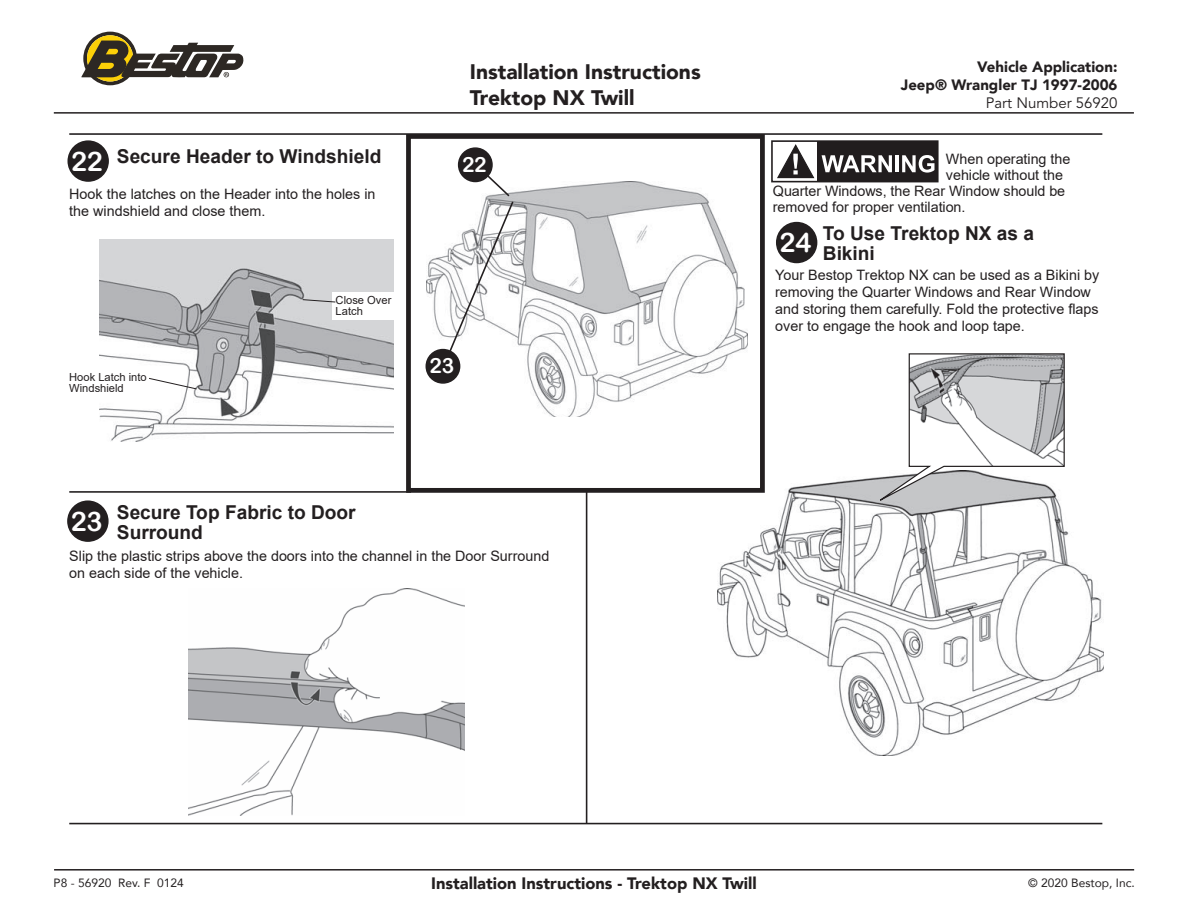
<style>
.page{position:relative;width:1188px;height:918px;background:#fff}
.page>*{position:absolute;margin:0;border:0;box-sizing:border-box;transform-origin:0 0}
.t1{font:27px "Arial Rounded MT Bold";color:#fff}
.t2{font:900 21px/25.2px "Avenir";color:#231f20}
.t3{font:21px "Arial Rounded MT Bold";color:#fff}
.t4{font:700 19.2px/19.2px "Arial";color:#231f20}
.t5{font:900 16.5px "Avenir";color:#231f20}
.t6{font:900 15px/18px "Avenir";color:#231f20;text-align:right}
.t7{font:15px "Avenir";color:#231f20}
.t8{font:14.4px/17.2px "Arial";color:#231f20}
.t9{font:12px "Avenir";color:#231f20}
.t10{font:11.1px/11.1px "Arial";color:#231f20}
</style>
<div class="page">
<hr style="left:54px;top:112px;width:1080px;height:2px;background:#231f20">
<hr style="left:54px;top:869px;width:1080px;height:2px;background:#231f20">
<svg style="left:81px;top:32px;width:163px;height:53px"></svg>
<hr style="left:69px;top:133px;width:1033px;height:2px;background:#231f20">
<hr style="left:69px;top:823px;width:1033px;height:1px;background:#231f20">
<img style="left:718px;top:479px;width:385px;height:277px">
<div style="left:406px;top:134px;width:359px;height:359px;border:5px solid #231f20"></div>
<img style="left:426px;top:181px;width:321px;height:236px">
<hr style="left:586px;top:491px;width:1px;height:333px;background:#231f20">
<hr style="left:69px;top:491px;width:342px;height:2px;background:#231f20">
<img style="left:99px;top:240px;width:294px;height:202px">
<svg style="left:148px;top:377px;width:50px;height:13px"></svg>
<div style="left:332px;top:292px;width:69px;height:28px;background:#fff"></div>
<svg style="left:302px;top:299px;width:34px;height:4px"></svg>
<img style="left:189px;top:588px;width:276px;height:228px">
<svg style="left:447px;top:172px;width:68px;height:184px"></svg>
<div style="left:771px;top:140px;width:168px;height:42px;border:2px solid #211d1e"></div>
<svg style="left:777px;top:144px;width:38px;height:35px"></svg>
<div style="left:818px;top:142px;width:119px;height:40px;background:#211d1e"></div>
<svg style="left:822px;top:155px;width:70px;height:17px"></svg>
<hr style="left:895px;top:155px;width:4px;height:17px;background:#fff">
<svg style="left:902px;top:155px;width:32px;height:18px"></svg>
<svg style="left:863px;top:353px;width:202px;height:158px"></svg>
<div style="left:459px;top:148px;width:33px;height:34px;background:#231f20;border-radius:50%"></div>
<div style="left:458px;top:147px;width:35px;height:35px;border:2px solid #231f20;border-radius:50%"></div>
<div style="left:68px;top:141px;width:40px;height:40px;background:#231f20;border-radius:50%"></div>
<div style="left:67px;top:140px;width:42px;height:42px;border:2px solid #231f20;border-radius:50%"></div>
<div style="left:68px;top:501px;width:40px;height:40px;background:#231f20;border-radius:50%"></div>
<div style="left:67px;top:500px;width:42px;height:42px;border:2px solid #231f20;border-radius:50%"></div>
<div style="left:777px;top:223px;width:40px;height:39px;background:#231f20;border-radius:50%"></div>
<div style="left:776px;top:222px;width:41px;height:41px;border:2px solid #231f20;border-radius:50%"></div>
<div style="left:426px;top:350px;width:34px;height:33px;background:#231f20;border-radius:50%"></div>
<div style="left:426px;top:349px;width:34px;height:35px;border:2px solid #231f20;border-radius:50%"></div>
<h2 class="t2" style="left:470px;top:59px;width:232px">Installation Instructions<br>Trektop NX Twill</h2>
<p class="t6" style="left:901px;top:58px;width:218px">Vehicle Application:<br>Jeep® Wrangler TJ 1997-2006</p>
<p class="t7" style="left:986px;top:92px;width:133px">Part Number 56920</p>
<p class="t4" style="left:117px;top:147px;width:266px">Secure Header to Windshield</p>
<p class="t1" style="left:71px;top:145px;width:33px">22</p>
<p class="t3" style="left:462px;top:152px;width:26px">22</p>
<p class="t8" style="left:69px;top:185px;width:308px">Hook the latches on the Header into the holes in the windshield and close them.</p>
<p class="t10" style="left:69px;top:372px;width:79px">Hook Latch into<br>Windshield</p>
<p class="t10" style="left:336px;top:295px;width:57px">Close Over<br>Latch</p>
<p class="t3" style="left:430px;top:353px;width:26px">23</p>
<p class="t1" style="left:71px;top:505px;width:33px">23</p>
<p class="t4" style="left:117px;top:503px;width:240px">Secure Top Fabric to Door<br>Surround</p>
<p class="t8" style="left:69px;top:547px;width:482px">Slip the plastic strips above the doors into the channel in the Door Surround on each side of the vehicle.</p>
<p class="t8" style="left:946px;top:150px;width:126px">When operating the</p>
<p class="t8" style="left:946px;top:166px;width:119px">vehicle without the</p>
<p class="t8" style="left:773px;top:182px;width:294px">Quarter Windows, the Rear Window should be</p>
<p class="t8" style="left:773px;top:198px;width:194px">removed for proper ventilation.</p>
<p class="t4" style="left:823px;top:224px;width:213px">To Use Trektop NX as a<br>Bikini</p>
<p class="t8" style="left:775px;top:266px;width:326px">Your Bestop Trektop NX can be used as a Bikini by removing the Quarter Windows and Rear Window and storing them carefully. Fold the protective flaps over to engage the hook and loop tape.</p>
<p class="t1" style="left:780px;top:226px;width:33px">24</p>
<p class="t9" style="left:54px;top:873px;width:132px">P8 - 56920 Rev. F 0124</p>
<p class="t5" style="left:431px;top:869px;width:327px">Installation Instructions - Trektop NX Twill</p>
<p class="t9" style="left:1028px;top:873px;width:108px">© 2020 Bestop, Inc.</p>
</div>
